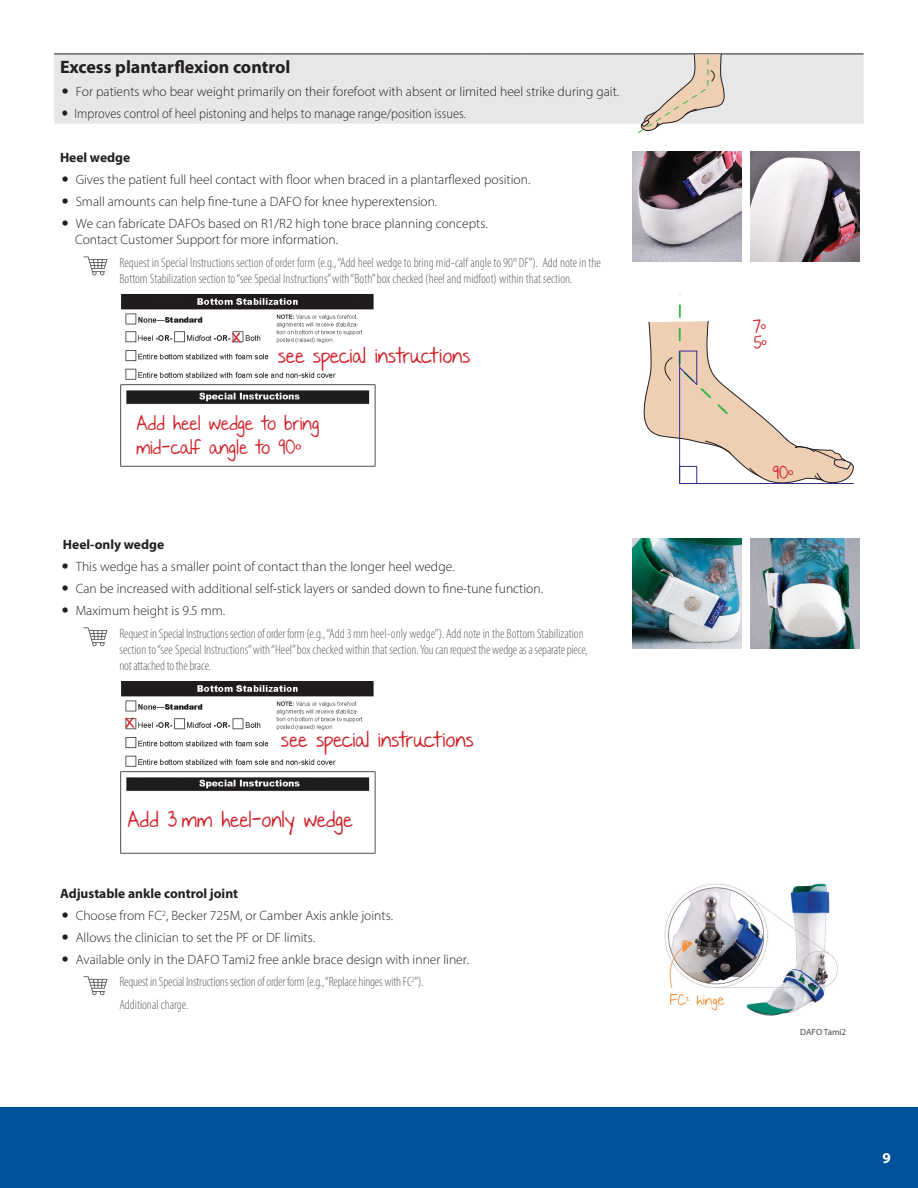
<style>
.page{position:relative;width:918px;height:1188px;background:#fff}
.page>*{position:absolute;margin:0;border:0;box-sizing:border-box;transform-origin:0 0}
.t1{font:18px "Nothing You Could Say";letter-spacing:-.015em;color:#d1232a}
.Header_Text{font:700 18px "Myriad Pro";color:#231f20}
.t2{font:16.5px/24px "Nothing You Could Say";letter-spacing:-.015em;color:#d1232a}
.t3{font:15px "Nothing You Could Say";color:#d1232a}
.t4{font:700 15px "Myriad Pro";color:#fff}
.t5{font:300 13.5px/16.2px "Myriad Pro";color:#231f20}
.NEW_how_to_order{font:300 condensed 13.5px/16.2px "Myriad Pro";color:#636366}
.t6{font:300 13.5px "Myriad Pro";color:#231f20;scale:.92 1}
.Sub-head_Text{font:700 13.5px "Myriad Pro";color:#231f20}
.Sub-head_Text-2{font:9px "Myriad Pro";color:#4b4c4d}
.s1{font-family:"Myriad Pro"}
</style>
<div class="page">
<div style="left:0;top:1107px;width:918px;height:81px;background:#01529a"></div>
<div style="left:54px;top:55px;width:810px;height:69px;background:#e6e7e9"></div>
<hr style="left:54px;top:54px;width:59px;height:1px;background:#231f20">
<hr style="left:113px;top:54px;width:40px;height:1px;background:#231f20">
<hr style="left:153px;top:54px;width:118px;height:1px;background:#231f20">
<hr style="left:271px;top:54px;width:117px;height:1px;background:#231f20">
<hr style="left:388px;top:54px;width:47px;height:1px;background:#231f20">
<hr style="left:435px;top:54px;width:47px;height:1px;background:#231f20">
<hr style="left:482px;top:54px;width:41px;height:1px;background:#231f20">
<svg style="left:523px;top:54px;width:26px;height:1px"></svg>
<hr style="left:549px;top:54px;width:79px;height:1px;background:#231f20">
<hr style="left:628px;top:54px;width:118px;height:1px;background:#231f20">
<hr style="left:746px;top:54px;width:118px;height:1px;background:#231f20">
<img style="left:632px;top:152px;width:110px;height:109px">
<img style="left:750px;top:152px;width:109px;height:109px">
<svg style="left:83px;top:256px;width:24px;height:20px"></svg>
<img style="left:121px;top:295px;width:253px;height:85px">
<img style="left:120px;top:384px;width:256px;height:83px">
<svg style="left:643px;top:304px;width:211px;height:180px"></svg>
<img style="left:632px;top:539px;width:110px;height:109px">
<img style="left:750px;top:539px;width:109px;height:109px">
<svg style="left:83px;top:627px;width:24px;height:19px"></svg>
<img style="left:121px;top:682px;width:253px;height:85px">
<img style="left:120px;top:771px;width:256px;height:83px">
<img style="left:664px;top:883px;width:174px;height:133px">
<svg style="left:83px;top:976px;width:24px;height:19px"></svg>
<svg style="left:637px;top:54px;width:92px;height:79px;background:#e1d8cf"></svg>
<svg style="left:63px;top:88px;width:5px;height:5px"></svg>
<svg style="left:63px;top:110px;width:4px;height:5px"></svg>
<p class="Header_Text" style="left:60px;top:56px;width:232px">Excess plantarflexion control</p>
<p class="t5" style="left:76px;top:83px;width:545px">For patients who bear weight primarily on their forefoot with absent or limited heel strike during gait.</p>
<p class="t6" style="left:75px;top:105px;width:427px">Improves control of heel pistoning and helps to manage range/position issues.</p>
<p class="Sub-head_Text" style="left:60px;top:149px;width:72px">Heel wedge</p>
<p class="t5" style="left:76px;top:171px;width:456px">Gives the patient full heel contact with floor when braced in a plantarflexed position.</p>
<p class="t5" style="left:76px;top:193px;width:363px">Small amounts can help fine-tune a DAFO for knee hyperextension.</p>
<p class="t5" style="left:75px;top:216px;width:414px">We can fabricate DAFOs based on R1/R2 high tone brace planning concepts.<br>Contact Customer Support for more information.</p>
<p class="NEW_how_to_order" style="left:119px;top:254px;width:483px">Request in Special Instructions section of order form (e.g., “Add heel wedge to bring mid-calf angle to 90° DF”). Add note in the<br>Bottom Stabilization section to “see Special Instructions” with “Both” box checked (heel and midfoot) within that section.</p>
<p class="t1" style="left:232px;top:321px;width:11px">x</p>
<p class="t1" style="left:278px;top:341px;width:194px">see special instructions</p>
<p class="t2" style="left:136px;top:412px;width:185px">Add heel wedge to bring mid-calf angle to 90<span class="s1">o</span></p>
<p class="Sub-head_Text" style="left:63px;top:536px;width:103px">Heel-only wedge</p>
<p class="t5" style="left:76px;top:558px;width:380px">This wedge has a smaller point of contact than the longer heel wedge.</p>
<p class="t5" style="left:76px;top:581px;width:469px">Can be increased with additional self-stick layers or sanded down to fine-tune function.</p>
<p class="t5" style="left:76px;top:603px;width:151px">Maximum height is 9.5 mm.</p>
<p class="NEW_how_to_order" style="left:119px;top:625px;width:470px">Request in Special Instructions section of order form (e.g., “Add 3 mm heel-only wedge”). Add note in the Bottom Stabilization section to “see Special Instructions” with “Heel” box checked within that section. You can request the wedge as a separate piece, not attached to the brace.</p>
<p class="t1" style="left:125px;top:706px;width:11px">x</p>
<p class="t1" style="left:281px;top:725px;width:194px">see special instructions</p>
<p class="t1" style="left:127px;top:806px;width:227px">Add 3 mm heel-only wedge</p>
<p class="Sub-head_Text" style="left:60px;top:885px;width:180px">Adjustable ankle control joint</p>
<p class="t5" style="left:76px;top:907px;width:319px">Choose from FC<sup>2</sup>, Becker 725M, or Camber Axis ankle joints.</p>
<p class="t5" style="left:76px;top:929px;width:241px">Allows the clinician to set the PF or DF limits.</p>
<p class="t5" style="left:76px;top:952px;width:395px">Available only in the DAFO Tami2 free ankle brace design with inner liner.</p>
<p class="NEW_how_to_order" style="left:119px;top:974px;width:306px">Request in Special Instructions section of order form (e.g., “Replace hinges with FC<sup>2</sup>”).</p>
<p class="NEW_how_to_order" style="left:119px;top:996px;width:71px">Additional charge.</p>
<p class="t3" style="left:753px;top:315px;width:15px">7<span class="s1">o</span></p>
<p class="t3" style="left:754px;top:331px;width:15px">5<span class="s1">o</span></p>
<p class="t3" style="left:773px;top:461px;width:22px">90<span class="s1">o</span></p>
<p class="Sub-head_Text-2" style="left:800px;top:1026px;width:47px">DAFO Tami2</p>
<p class="t4" style="left:883px;top:1148px;width:10px">9</p>
</div>
